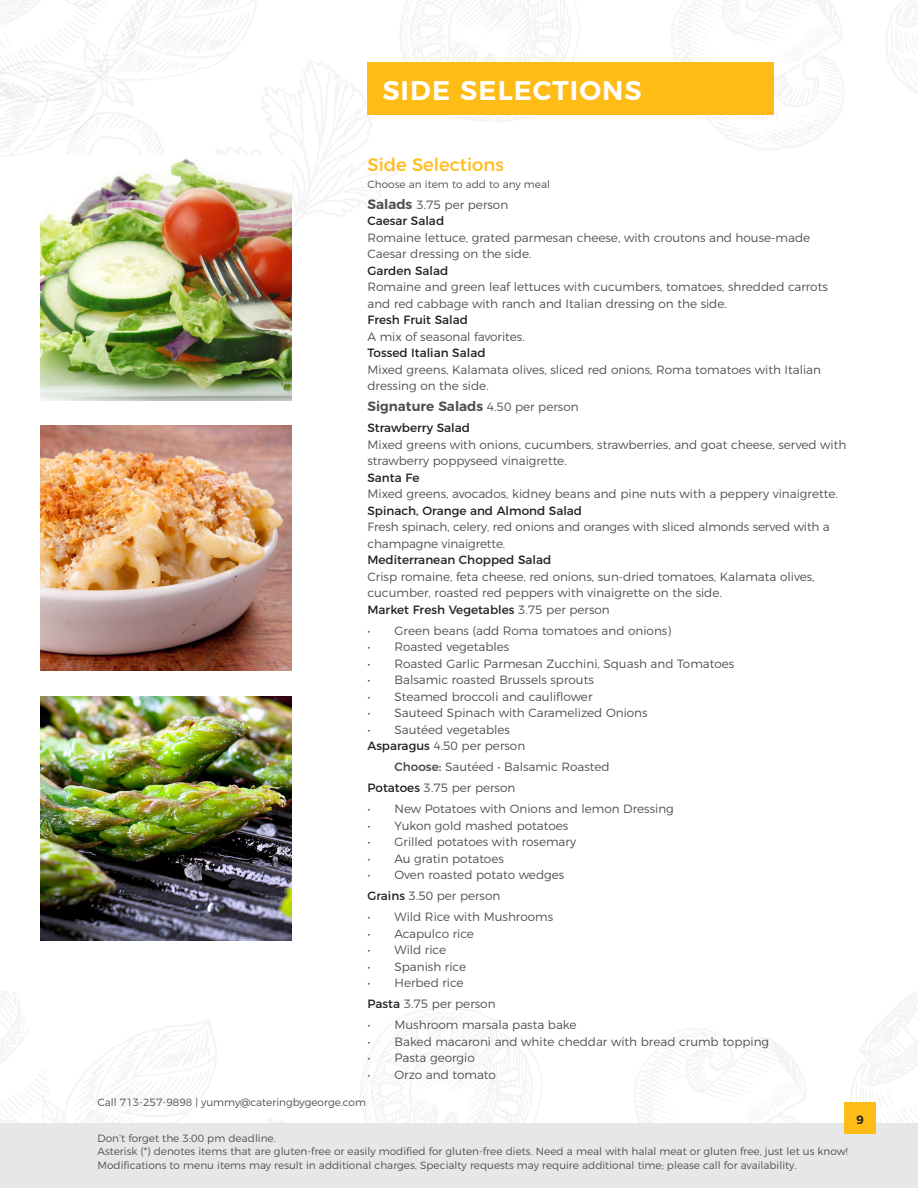
<style>
.page{position:relative;width:918px;height:1188px;background:#fff}
.page>*{position:absolute;margin:0;border:0;box-sizing:border-box;transform-origin:0 0}
.t1{font:600 27px "Montserrat";letter-spacing:.04em;color:#fff}
.t2{font:18px "Montserrat";color:#ffbb16}
.t3{font:600 13.5px "Montserrat";color:#504f4f}
.t4{font:300 12px/16.5px "Montserrat";color:#504f4f}
.t5{font:12px "Montserrat";color:#231f20}
.t6{font:600 12px "Montserrat";color:#231f20}
.t7{font:300 10.5px/13.5px "Montserrat";color:#504f4f}
.s1{font-weight:600;font-size:13.5px}
.s2{font-weight:400;color:#231f20}
.s3{font-weight:300;font-size:12px}
.s4{font-weight:300;color:#504f4f}
.s5{font-weight:500}
</style>
<div class="page">
<img style="left:0;top:0;width:918px;height:254px">
<div style="left:0;top:1123px;width:918px;height:65px;background:#e6e7e9"></div>
<div style="left:844px;top:1102px;width:32px;height:32px;background:#ffbb16"></div>
<div style="left:368px;top:62px;width:406px;height:53px;background:#ffbb16"></div>
<img style="left:40px;top:426px;width:251px;height:245px">
<img style="left:40px;top:696px;width:251px;height:245px">
<img style="left:40px;top:156px;width:251px;height:245px">
<p class="t1" style="left:382px;top:68px;width:261px">SIDE SELECTIONS</p>
<p class="t2" style="left:368px;top:151px;width:138px">Side Selections</p>
<p class="t7" style="left:368px;top:176px;width:184px">Choose an item to add to any meal</p>
<p class="t4" style="left:368px;top:195px;width:142px"><span class="s1">Salads</span> 3.75 per person</p>
<p class="t4" style="left:368px;top:212px;width:444px"><span class="s2">Caesar Salad<br></span>Romaine lettuce, grated parmesan cheese, with croutons and house-made<br>Caesar dressing on the side.</p>
<p class="t5" style="left:368px;top:261px;width:82px">Garden Salad</p>
<p class="t4" style="left:368px;top:278px;width:462px">Romaine and green leaf lettuces with cucumbers, tomatoes, shredded carrots and red cabbage with ranch and Italian dressing on the side.</p>
<p class="t5" style="left:368px;top:310px;width:102px">Fresh Fruit Salad</p>
<p class="t4" style="left:368px;top:327px;width:159px">A mix of seasonal favorites.</p>
<p class="t5" style="left:368px;top:343px;width:120px">Tossed Italian Salad</p>
<p class="t4" style="left:368px;top:360px;width:455px">Mixed greens, Kalamata olives, sliced red onions, Roma tomatoes with Italian dressing on the side.</p>
<p class="t3" style="left:368px;top:396px;width:213px">Signature Salads <span class="s3">4.50 per person</span></p>
<p class="t5" style="left:368px;top:418px;width:104px">Strawberry Salad</p>
<p class="t4" style="left:368px;top:435px;width:480px">Mixed greens with onions, cucumbers, strawberries, and goat cheese, served with strawberry poppyseed vinaigrette.</p>
<p class="t5" style="left:368px;top:468px;width:53px">Santa Fe</p>
<p class="t4" style="left:368px;top:485px;width:472px">Mixed greens, avocados, kidney beans and pine nuts with a peppery vinaigrette.</p>
<p class="t5" style="left:368px;top:501px;width:216px">Spinach, Orange and Almond Salad</p>
<p class="t4" style="left:368px;top:518px;width:464px">Fresh spinach, celery, red onions and oranges with sliced almonds served with a champagne vinaigrette.</p>
<p class="t5" style="left:368px;top:550px;width:185px">Mediterranean Chopped Salad</p>
<p class="t4" style="left:368px;top:567px;width:449px">Crisp romaine, feta cheese, red onions, sun-dried tomatoes, Kalamata olives, cucumber, roasted red peppers with vinaigrette on the side.</p>
<p class="t5" style="left:368px;top:600px;width:244px">Market Fresh Vegetables <span class="s4">3.75 per person</span></p>
<p class="t4" style="left:368px;top:621px;width:305px">• Green beans (add Roma tomatoes and onions)</p>
<p class="t4" style="left:368px;top:638px;width:143px">• Roasted vegetables</p>
<p class="t4" style="left:368px;top:654px;width:368px">• Roasted Garlic Parmesan Zucchini, Squash and Tomatoes</p>
<p class="t4" style="left:368px;top:671px;width:228px">• Balsamic roasted Brussels sprouts</p>
<p class="t4" style="left:368px;top:687px;width:227px">• Steamed broccoli and cauliflower</p>
<p class="t4" style="left:368px;top:704px;width:282px">• Sauteed Spinach with Caramelized Onions</p>
<p class="t4" style="left:368px;top:720px;width:144px">• Sautéed vegetables</p>
<p class="t4" style="left:368px;top:737px;width:159px"><span class="s2">Asparagus</span> 4.50 per person</p>
<p class="t4" style="left:394px;top:758px;width:217px"><span class="s5">Choose:</span> Sautéed • Balsamic Roasted</p>
<p class="t4" style="left:368px;top:779px;width:149px"><span class="s2">Potatoes</span> 3.75 per person</p>
<p class="t4" style="left:368px;top:800px;width:308px">• New Potatoes with Onions and lemon Dressing</p>
<p class="t4" style="left:368px;top:816px;width:202px">• Yukon gold mashed potatoes</p>
<p class="t4" style="left:368px;top:833px;width:210px">• Grilled potatoes with rosemary</p>
<p class="t4" style="left:368px;top:849px;width:138px">• Au gratin potatoes</p>
<p class="t4" style="left:368px;top:866px;width:198px">• Oven roasted potato wedges</p>
<p class="t4" style="left:368px;top:887px;width:134px"><span class="s2">Grains</span> 3.50 per person</p>
<p class="t4" style="left:368px;top:908px;width:187px">• Wild Rice with Mushrooms</p>
<p class="t4" style="left:368px;top:924px;width:108px">• Acapulco rice</p>
<p class="t4" style="left:368px;top:941px;width:80px">• Wild rice</p>
<p class="t4" style="left:368px;top:957px;width:100px">• Spanish rice</p>
<p class="t4" style="left:368px;top:974px;width:98px">• Herbed rice</p>
<p class="t4" style="left:368px;top:995px;width:130px"><span class="s2">Pasta</span> 3.75 per person</p>
<p class="t4" style="left:368px;top:1016px;width:211px">• Mushroom marsala pasta bake</p>
<p class="t4" style="left:368px;top:1032px;width:403px">• Baked macaroni and white cheddar with bread crumb topping</p>
<p class="t4" style="left:368px;top:1049px;width:109px">• Pasta georgio</p>
<p class="t4" style="left:368px;top:1065px;width:130px">• Orzo and tomato</p>
<p class="t7" style="left:98px;top:1095px;width:270px">Call 713-257-9898 | yummy@cateringbygeorge.com</p>
<p class="t7" style="left:98px;top:1130px;width:752px">Don’t forget the 3:00 pm deadline.<br>Asterisk (*) denotes items that are gluten-free or easily modified for gluten-free diets. Need a meal with halal meat or gluten free, just let us know!<br>Modifications to menu items may result in additional charges. Specialty requests may require additional time; please call for availability.</p>
<p class="t6" style="left:856px;top:1110px;width:9px">9</p>
</div>
